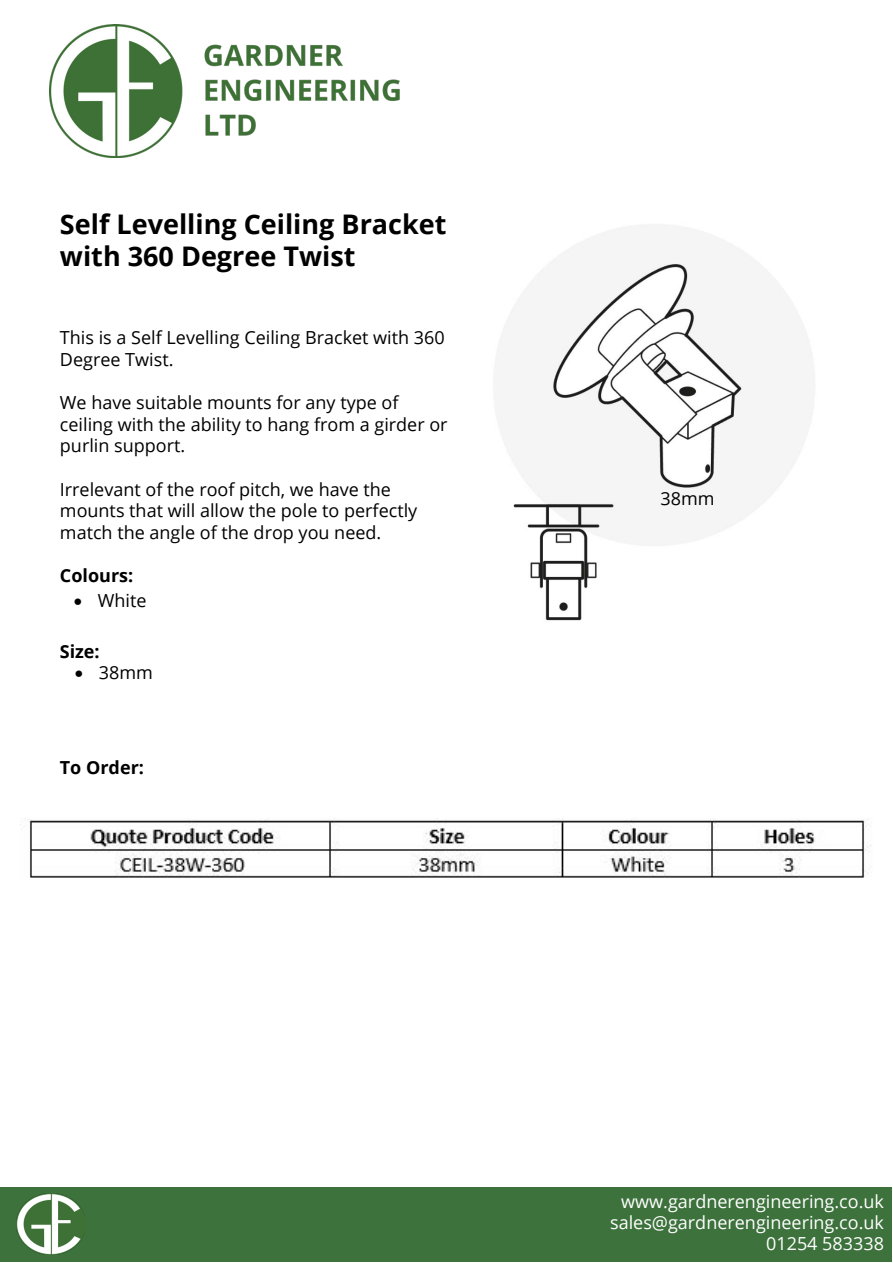
<style>
.page{position:relative;width:893px;height:1263px;background:#fff}
.page>*{position:absolute;margin:0;border:0;box-sizing:border-box;transform-origin:0 0}
.t1{font:700 27px/32.4px "Open Sans";color:#000}
.t2{font:18px/21.6px "Open Sans";color:#000}
.t3{font:18px/21px "Open Sans";color:#fff;text-align:right}
.t4{font:700 18px "Open Sans";color:#000}
.t5{font:700 18px "Open Sans";color:#000}
.s1{font-style:inherit}
</style>
<div class="page">
<div style="left:1px;top:1187px;width:891px;height:75px;background:#3d723d"></div>
<img style="left:16px;top:1194px;width:69px;height:61px">
<img style="left:50px;top:24px;width:350px;height:133px">
<img style="left:494px;top:225px;width:321px;height:396px">
<img style="left:20px;top:818px;width:851px;height:60px">
<h1 class="t1" style="left:60px;top:207px;width:388px">Self Levelling <span class="s1">Ceiling Bracket </span>with 360 Degree Twist</h1>
<p class="t2" style="left:60px;top:327px;width:386px">This is a Self Levelling Ceiling Bracket with 360<br>Degree Twist.</p>
<p class="t2" style="left:60px;top:391px;width:389px">We have suitable mounts for any type of ceiling with the ability to hang from a girder or purlin support.</p>
<p class="t2" style="left:60px;top:478px;width:359px">Irrelevant of the roof pitch, we have the mounts that will allow the pole to perfectly match the angle of the drop you need.</p>
<p class="t4" style="left:60px;top:563px;width:75px">Colours:</p>
<p class="t2" style="left:74px;top:590px;width:74px">• White</p>
<p class="t4" style="left:60px;top:639px;width:41px">Size:</p>
<p class="t2" style="left:75px;top:662px;width:80px">• 38mm</p>
<p class="t5" style="left:60px;top:755px;width:86px">To Order:</p>
<p class="t2" style="left:661px;top:487px;width:56px">38mm</p>
<p class="t3" style="left:610px;top:1190px;width:275px">www.gardnerengineering.co.uk sales@gardnerengineering.co.uk<br>01254 583338</p>
</div>
